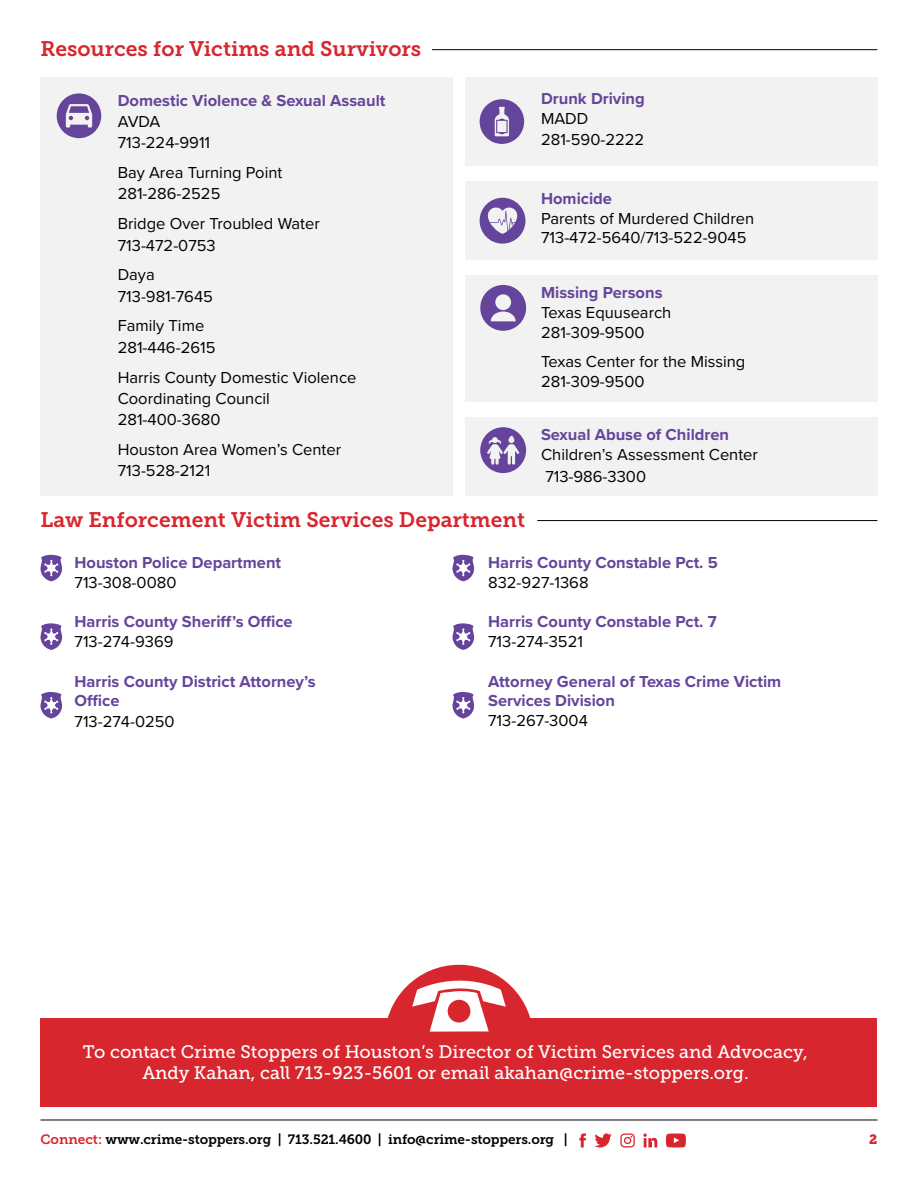
<style>
.page{position:relative;width:918px;height:1188px;background:#fff}
.page>*{position:absolute;margin:0;border:0;box-sizing:border-box;transform-origin:0 0}
.t1{font:21px "Museo Slab 700";color:#d8262e}
.t2{font:18px/21.6px "Museo Slab 500";color:#fff;text-align:center}
.t3{font:16.5px/21px "Proxima Nova";color:#000}
.t4{font:700 16.5px/19.8px "Proxima Nova";color:#65459b}
.t5{font:13.5px "Museo Slab 700";letter-spacing:-.01em;color:#000101}
.t6{font:13.5px "Museo Slab 900";color:#d8262e}
.s1{color:#d8262e}
</style>
<div class="page">
<hr style="left:40px;top:1120px;width:838px;height:1px;background:#000">
<svg style="left:666px;top:1133px;width:20px;height:15px"></svg>
<svg style="left:595px;top:1133px;width:17px;height:15px"></svg>
<svg style="left:620px;top:1133px;width:15px;height:15px"></svg>
<svg style="left:579px;top:1133px;width:7px;height:15px"></svg>
<svg style="left:643px;top:1133px;width:15px;height:15px"></svg>
<div style="left:40px;top:77px;width:413px;height:419px;background:#f2f2f2"></div>
<hr style="left:432px;top:49px;width:446px;height:1px;background:#000">
<hr style="left:537px;top:520px;width:341px;height:1px;background:#000">
<div style="left:40px;top:1018px;width:838px;height:89px;background:#d8262e"></div>
<div style="left:465px;top:77px;width:413px;height:89px;background:#f2f2f2"></div>
<div style="left:465px;top:275px;width:413px;height:127px;background:#f2f2f2"></div>
<div style="left:465px;top:182px;width:413px;height:78px;background:#f2f2f2"></div>
<div style="left:465px;top:417px;width:413px;height:79px;background:#f2f2f2"></div>
<svg style="left:452px;top:555px;width:23px;height:26px"></svg>
<svg style="left:40px;top:555px;width:23px;height:26px"></svg>
<svg style="left:452px;top:623px;width:23px;height:27px"></svg>
<svg style="left:40px;top:623px;width:23px;height:27px"></svg>
<svg style="left:452px;top:692px;width:23px;height:27px"></svg>
<svg style="left:40px;top:692px;width:23px;height:27px"></svg>
<svg style="left:480px;top:285px;width:46px;height:46px"></svg>
<svg style="left:57px;top:93px;width:45px;height:45px"></svg>
<svg style="left:480px;top:427px;width:46px;height:46px"></svg>
<svg style="left:387px;top:965px;width:144px;height:67px"></svg>
<svg style="left:479px;top:198px;width:47px;height:46px"></svg>
<svg style="left:480px;top:99px;width:45px;height:45px"></svg>
<p class="t1" style="left:40px;top:37px;width:382px">Resources for Victims and Survivors</p>
<p class="t4" style="left:118px;top:91px;width:269px">Domestic Violence &amp; Sexual Assault</p>
<p class="t3" style="left:118px;top:111px;width:94px">AVDA<br>713-224-9911</p>
<p class="t3" style="left:118px;top:162px;width:166px">Bay Area Turning Point<br>281-286-2525</p>
<p class="t3" style="left:118px;top:213px;width:204px">Bridge Over Troubled Water<br>713-472-0753</p>
<p class="t3" style="left:118px;top:264px;width:97px">Daya<br>713-981-7645</p>
<p class="t3" style="left:118px;top:315px;width:99px">Family Time<br>281-446-2615</p>
<p class="t3" style="left:118px;top:366px;width:240px">Harris County Domestic Violence<br>Coordinating Council<br>281-400-3680</p>
<p class="t3" style="left:118px;top:438px;width:225px">Houston Area Women’s Center<br>713-528-2121</p>
<p class="t1" style="left:40px;top:508px;width:486px">Law Enforcement Victim Services Department</p>
<p class="t4" style="left:541px;top:88px;width:105px">Drunk Driving</p>
<p class="t3" style="left:541px;top:107px;width:105px">MADD<br>281-590-2222</p>
<p class="t4" style="left:541px;top:188px;width:72px">Homicide</p>
<p class="t3" style="left:541px;top:207px;width:215px;line-height:19.8px">Parents of Murdered Children<br>713-472-5640/713-522-9045</p>
<p class="t4" style="left:541px;top:282px;width:123px">Missing Persons</p>
<p class="t3" style="left:541px;top:302px;width:132px;line-height:19.8px">Texas Equusearch<br>281-309-9500</p>
<p class="t3" style="left:541px;top:351px;width:206px;line-height:19.8px">Texas Center for the Missing<br>281-309-9500</p>
<p class="t4" style="left:541px;top:424px;width:190px">Sexual Abuse of Children</p>
<p class="t3" style="left:541px;top:443px;width:218px;line-height:21.6px">Children’s Assessment Center<br>713-986-3300</p>
<p class="t4" style="left:75px;top:552px;width:208px">Houston Police Department</p>
<p class="t3" style="left:75px;top:571px;width:103px">713-308-0080</p>
<p class="t4" style="left:75px;top:611px;width:220px">Harris County Sheriff’s Office</p>
<p class="t3" style="left:75px;top:630px;width:101px">713-274-9369</p>
<p class="t4" style="left:75px;top:671px;width:243px">Harris County District Attorney’s<br>Office</p>
<p class="t3" style="left:75px;top:711px;width:102px">713-274-0250</p>
<p class="t4" style="left:488px;top:552px;width:231px">Harris County Constable Pct. 5</p>
<p class="t3" style="left:488px;top:571px;width:102px">832-927-1368</p>
<p class="t4" style="left:488px;top:611px;width:230px">Harris County Constable Pct. 7</p>
<p class="t3" style="left:488px;top:630px;width:96px">713-274-3521</p>
<p class="t4" style="left:488px;top:671px;width:295px">Attorney General of Texas Crime Victim<br>Services Division</p>
<p class="t3" style="left:488px;top:710px;width:101px">713-267-3004</p>
<p class="t2" style="left:83px;top:1041px;width:727px">To contact Crime Stoppers of Houston’s Director of Victim Services and Advocacy,<br>Andy Kahan, call 713-923-5601 or email akahan@crime-stoppers.org.</p>
<p class="t5" style="left:41px;top:1131px;width:529px"><span class="s1">Connect:</span> www.crime-stoppers.org | 713.521.4600 | info@crime-stoppers.org |</p>
<p class="t6" style="left:869px;top:1131px;width:10px">2</p>
</div>
